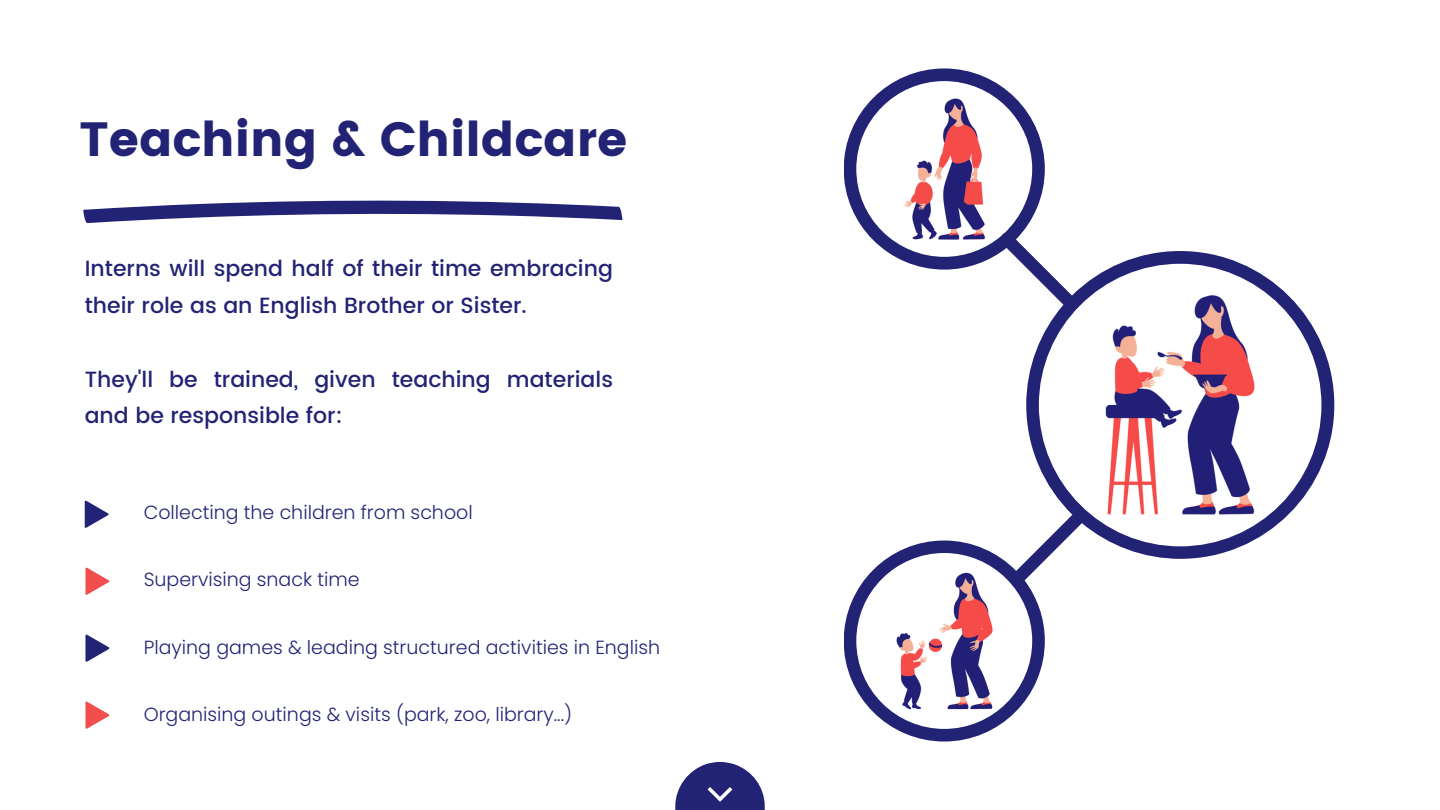
<style>
.page{position:relative;width:1440px;height:810px;background:#fff}
.page>*{position:absolute;margin:0;border:0;box-sizing:border-box;transform-origin:0 0}
.t1{font:48px "Poppins";color:#232375}
.t2{font:500 22px/36.8px "Poppins";color:#232375}
.t3{font:300 19px "Poppins";color:#232375}
</style>
<div class="page">
<svg style="left:844px;top:68px;width:490px;height:674px"></svg>
<img style="left:856px;top:553px;width:176px;height:176px;border-radius:50%">
<img style="left:856px;top:81px;width:176px;height:176px">
<img style="left:1039px;top:264px;width:282px;height:282px;border-radius:50%">
<svg style="left:85px;top:500px;width:24px;height:28px"></svg>
<svg style="left:85px;top:567px;width:24px;height:28px"></svg>
<svg style="left:85px;top:634px;width:24px;height:28px"></svg>
<svg style="left:85px;top:701px;width:24px;height:28px"></svg>
<svg style="left:675px;top:762px;width:90px;height:48px"></svg>
<svg style="left:83px;top:201px;width:539px;height:22px"></svg>
<h1 class="t1" style="left:80px;top:112px;width:549px">Teaching &amp; Childcare</h1>
<p class="t2" style="left:85px;top:250px;width:530px">Interns will spend half of their time embracing their role as an English Brother or Sister.</p>
<p class="t2" style="left:85px;top:361px;width:530px">They'll be trained, given teaching materials and be responsible for:</p>
<p class="t3" style="left:144px;top:499px;width:331px">Collecting the children from school</p>
<p class="t3" style="left:144px;top:566px;width:218px">Supervising snack time</p>
<p class="t3" style="left:144px;top:634px;width:518px">Playing games &amp; leading structured activities in English</p>
<p class="t3" style="left:144px;top:701px;width:430px">Organising outings &amp; visits (park, zoo, library...)</p>
</div>
